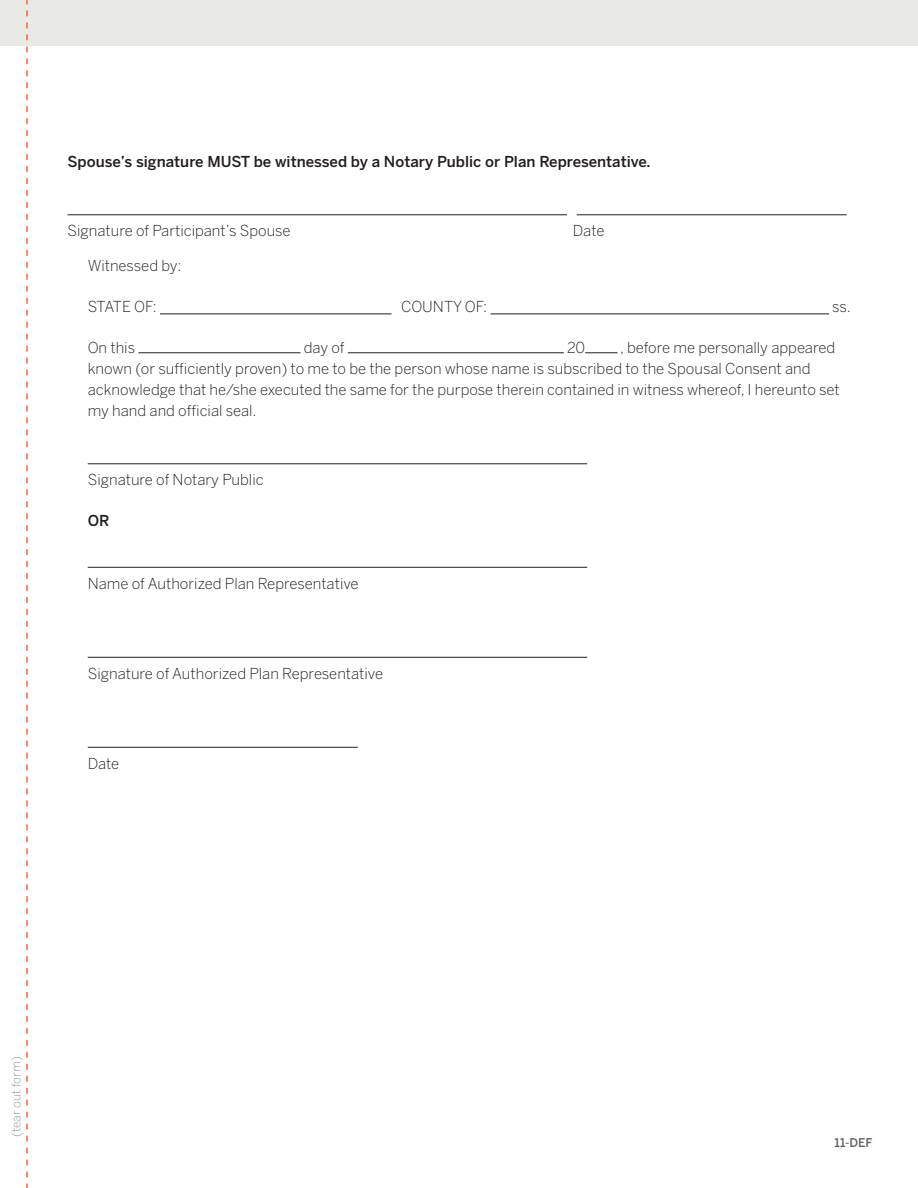
<style>
.page{position:relative;width:918px;height:1188px;background:#fff}
.page>*{position:absolute;margin:0;border:0;box-sizing:border-box;transform-origin:0 0}
.t1{font:300 15px/21px "Benton Sans";color:#231f20}
.t2{font:500 15px "Benton Sans";color:#231f20}
.t3{font:300 12px "Benton Sans";color:#939598}
.t4{font:500 12px "Benton Sans";color:#636366}
</style>
<div class="page">
<div style="left:0;top:0;width:918px;height:46px;background:#e9eae6"></div>
<hr style="left:160px;top:314px;width:231px;height:1px;background:#231f20">
<hr style="left:491px;top:314px;width:338px;height:1px;background:#231f20">
<hr style="left:68px;top:214px;width:499px;height:1px;background:#231f20">
<hr style="left:577px;top:214px;width:270px;height:1px;background:#231f20">
<hr style="left:138px;top:352px;width:162px;height:1px;background:#231f20">
<hr style="left:348px;top:352px;width:216px;height:1px;background:#231f20">
<hr style="left:585px;top:352px;width:33px;height:1px;background:#231f20">
<hr style="left:88px;top:463px;width:499px;height:1px;background:#231f20">
<hr style="left:88px;top:567px;width:499px;height:1px;background:#231f20">
<hr style="left:88px;top:657px;width:499px;height:1px;background:#231f20">
<hr style="left:88px;top:747px;width:270px;height:1px;background:#231f20">
<svg style="left:26px;top:0;width:2px;height:1188px"></svg>
<h1 class="t2" style="left:68px;top:153px;width:585px">Spouse’s signature MUST be witnessed by a Notary Public or Plan Representative.</h1>
<p class="t1" style="left:68px;top:220px;width:225px">Signature of Participant’s Spouse</p>
<p class="t1" style="left:573px;top:220px;width:33px">Date</p>
<p class="t1" style="left:88px;top:255px;width:95px">Witnessed by:</p>
<p class="t1" style="left:88px;top:296px;width:71px">STATE OF:</p>
<p class="t1" style="left:401px;top:296px;width:88px">COUNTY OF:</p>
<p class="t1" style="left:832px;top:296px;width:20px">ss.</p>
<p class="t1" style="left:88px;top:337px;width:49px">On this</p>
<p class="t1" style="left:304px;top:337px;width:42px">day of</p>
<p class="t1" style="left:567px;top:337px;width:20px">20</p>
<p class="t1" style="left:88px;top:337px;width:754px;text-indent:533px">, before me personally appeared known (or sufficiently proven) to me to be the person whose name is subscribed to the Spousal Consent and acknowledge that he/she executed the same for the purpose therein contained in witness whereof, I hereunto set my hand and official seal.</p>
<p class="t1" style="left:88px;top:469px;width:177px">Signature of Notary Public</p>
<p class="t2" style="left:88px;top:512px;width:23px">OR</p>
<p class="t1" style="left:88px;top:573px;width:272px">Name of Authorized Plan Representative</p>
<p class="t1" style="left:88px;top:663px;width:297px">Signature of Authorized Plan Representative</p>
<p class="t1" style="left:88px;top:753px;width:33px">Date</p>
<p class="t3" style="left:9px;top:1137px;width:82px;rotate:-90deg">(tear out form)</p>
<p class="t4" style="left:835px;top:1136px;width:39px">11-DEF</p>
</div>
